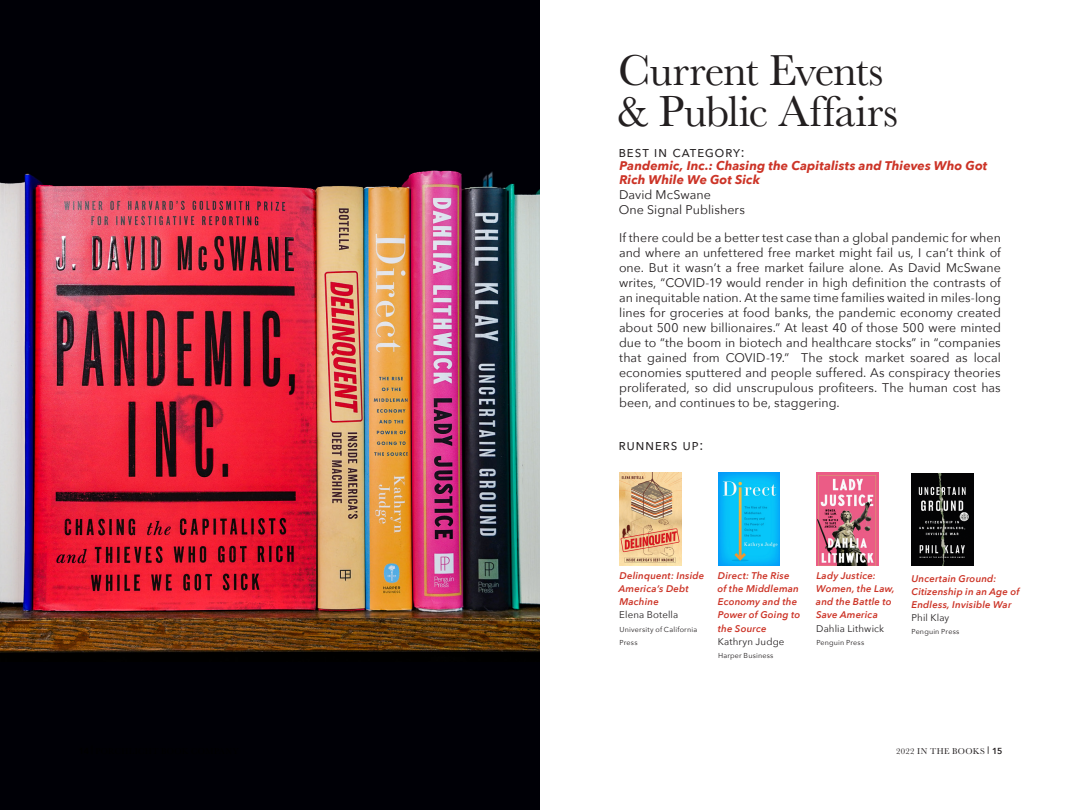
<style>
.page{position:relative;width:1080px;height:810px;background:#fff}
.page>*{position:absolute;margin:0;border:0;box-sizing:border-box;transform-origin:0 0}
.t1{font:45px/40px "Baskerville";letter-spacing:-.02em;color:#231f20}
.t2{font:15px "Avenir Next";letter-spacing:.035em;color:#231f20}
.t3{font:12.5px/15px "Avenir Next";letter-spacing:.005em;color:#231f20}
.t4{font:italic 700 12.5px/13.1px "Avenir Next";letter-spacing:.01em;color:#cc3427}
.t5{font:italic 600 9.75px/13.1px "Avenir Next";letter-spacing:.02em;color:#cc3427}
.t6{font:9.75px "Avenir Next";letter-spacing:.015em;color:#231f20}
.t7{font:8.75px "Baskerville";letter-spacing:.06em;color:#231f20}
.t8{font:7.25px/13.1px "Avenir Next";letter-spacing:.025em;color:#231f20}
.s1{font-style:inherit}
.s2{font-family:"Avenir Next";font-weight:600;font-size:7.5px}
.s3{font-family:"Avenir Next";font-weight:600}
</style>
<div class="page">
<div style="left:0;top:0;width:540px;height:810px;background:#000006"></div>
<img style="left:718px;top:472px;width:62px;height:94px">
<img style="left:619px;top:473px;width:62px;height:93px">
<img style="left:816px;top:473px;width:62px;height:93px">
<img style="left:912px;top:473px;width:62px;height:93px">
<img style="left:0;top:170px;width:540px;height:483px">
<h1 class="t1" style="left:617px;top:52px;width:283px">Current Events &amp; Public Affairs</h1>
<p class="t2" style="left:618px;top:139px;width:128px">best in category:</p>
<p class="t4" style="left:619px;top:159px;width:370px">Pandemic, Inc.: Chasing the Capitalists and Thieves Who Got<br>Rich While We Got Sick</p>
<p class="t3" style="left:619px;top:186px;width:128px">David McSwane<br>One Signal Publishers</p>
<p class="t3" style="left:619px;top:229px;width:383px;text-align:justify">If there could be a better test case than a global pandemic for when and where an unfettered free market might fail us, I can’t think of one. But it wasn’t a free market failure alone. As David McSwane writes, “COVID-19 would render in high definition the contrasts of an inequitable nation. At the same time families waited in miles-long lines for groceries at food banks, the pandemic economy created about 500 new billionaires.” At least 40 of those 500 were minted due to “the boom in biotech and healthcare stocks” in “companies that gained from COVID-19.” The stock market soared as local economies sputtered and people suffered. As conspiracy theories proliferated, so did unscrupulous profiteers. The human cost has been, and continues to be, staggering.</p>
<p class="t2" style="left:618px;top:432px;width:87px">runners up:</p>
<p class="t5" style="left:619px;top:569px;width:87px">Delinquent: Inside<br>America’s Debt<br>Machine</p>
<p class="t6" style="left:619px;top:607px;width:61px">Elena Botella</p>
<p class="t8" style="left:620px;top:622px;width:79px">University of California<br>Press</p>
<p class="t5" style="left:717px;top:569px;width:84px">Direct: The Rise of the Middleman<br>Economy and the<br>Power of Going to the Source</p>
<p class="t6" style="left:718px;top:633px;width:68px">Kathryn Judge</p>
<p class="t8" style="left:718px;top:648px;width:57px">Harper Business</p>
<p class="t5" style="left:816px;top:569px;width:80px">Lady Justice:<br>Women, the Law, and the Battle to<br>Save America</p>
<p class="t6" style="left:816px;top:620px;width:70px">Dahlia Lithwick</p>
<p class="t8" style="left:816px;top:635px;width:49px">Penguin Press</p>
<p class="t5" style="left:912px;top:572px;width:110px">Uncertain Ground:<br>Citizenship in an Age of<br>Endless, Invisible War</p>
<p class="t6" style="left:912px;top:610px;width:39px">Phil Klay</p>
<p class="t8" style="left:912px;top:625px;width:49px">Penguin Press</p>
<p class="t7" style="left:896px;top:745px;width:108px"><span class="s1">2022</span> IN THE BOOKS <span class="s2">|</span> <span class="s3">15</span></p>
</div>
